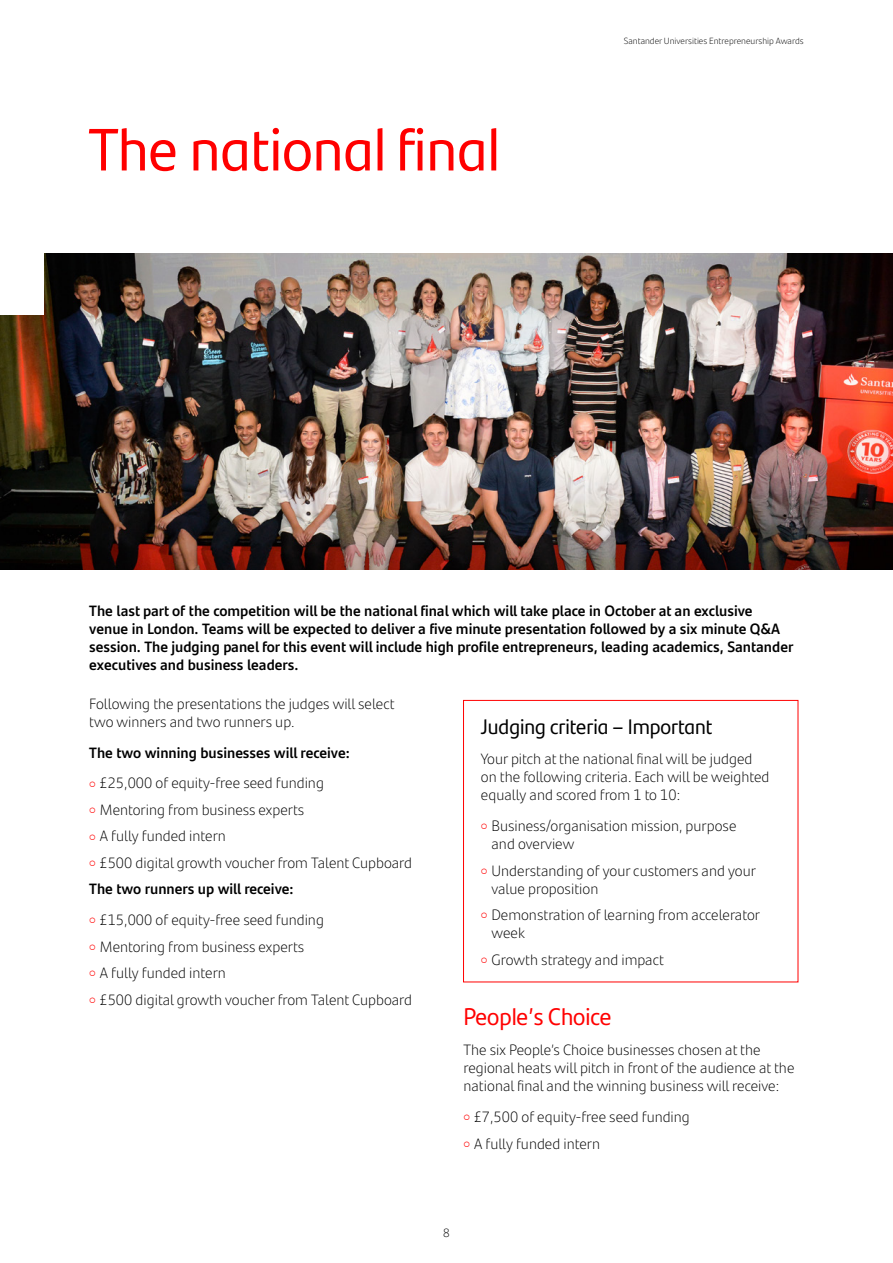
<style>
.page{position:relative;width:893px;height:1263px;background:#fff}
.page>*{position:absolute;margin:0;border:0;box-sizing:border-box;transform-origin:0 0}
.t1{font:60px "Santander Headline";color:#f00}
.t2{font:24px "Santander Headline";color:#f00}
.t3{font:21px "Santander Headline";color:#000}
.t4{font:300 15px/18px "Santander Text";color:#000}
.t5{font:700 15px/18px "Santander Text";color:#000}
.t6{font:300 12px "Santander Text";color:#000}
.t7{font:300 9px "Santander Text";color:#000}
.s1{color:#f00}
.s2{font-weight:700}
</style>
<div class="page">
<img style="left:0;top:253px;width:893px;height:316px">
<div style="left:0;top:0;width:44px;height:315px;background:#fff"></div>
<div style="left:463px;top:700px;width:335px;height:282px;border:1px solid #f00"></div>
<h1 class="t1" style="left:89px;top:104px;width:412px">The national final</h1>
<p class="t7" style="left:624px;top:34px;width:181px">Santander Universities Entrepreneurship Awards</p>
<p class="t5" style="left:89px;top:600px;width:706px">The last part of the competition will be the national final which will take place in October at an exclusive venue in London. Teams will be expected to deliver a five minute presentation followed by a six minute Q&amp;A session. The judging panel for this event will include high profile entrepreneurs, leading academics, Santander executives and business leaders.</p>
<p class="t4" style="left:89px;top:694px;width:307px">Following the presentations the judges will select two winners and two runners up.</p>
<p class="t5" style="left:89px;top:742px;width:262px">The two winning businesses will receive:</p>
<p class="t4" style="left:89px;top:773px;width:236px"><span class="s1">○</span> £25,000 of equity-free seed funding</p>
<p class="t4" style="left:89px;top:800px;width:217px"><span class="s1">○</span> Mentoring from business experts</p>
<p class="t4" style="left:89px;top:826px;width:138px"><span class="s1">○</span> A fully funded intern</p>
<p class="t4" style="left:89px;top:849px;width:324px;line-height:26.5px"><span class="s1">○</span> £500 digital growth voucher from Talent Cupboard<br><span class="s2">The two runners up will receive:</span></p>
<p class="t4" style="left:89px;top:910px;width:236px"><span class="s1">○</span> £15,000 of equity-free seed funding</p>
<p class="t4" style="left:89px;top:937px;width:217px"><span class="s1">○</span> Mentoring from business experts</p>
<p class="t4" style="left:89px;top:963px;width:138px"><span class="s1">○</span> A fully funded intern</p>
<p class="t4" style="left:89px;top:990px;width:324px"><span class="s1">○</span> £500 digital growth voucher from Talent Cupboard</p>
<h2 class="t2" style="left:463px;top:998px;width:149px">People’s Choice</h2>
<p class="t4" style="left:463px;top:1040px;width:332px">The six People’s Choice businesses chosen at the regional heats will pitch in front of the audience at the national final and the winning business will receive:</p>
<p class="t4" style="left:463px;top:1107px;width:228px"><span class="s1">○</span> £7,500 of equity-free seed funding</p>
<p class="t4" style="left:463px;top:1134px;width:138px"><span class="s1">○</span> A fully funded intern</p>
<h3 class="t3" style="left:481px;top:710px;width:233px">Judging criteria – Important</h3>
<p class="t4" style="left:481px;top:749px;width:290px">Your pitch at the national final will be judged on the following criteria. Each will be weighted equally and scored from 1 to 10:</p>
<p class="t4" style="left:491px;top:816px;width:246px;text-indent:-11px"><span class="s1">○</span> Business/organisation mission, purpose and overview</p>
<p class="t4" style="left:491px;top:861px;width:266px;text-indent:-11px"><span class="s1">○</span> Understanding of your customers and your value proposition</p>
<p class="t4" style="left:491px;top:905px;width:270px;text-indent:-11px"><span class="s1">○</span> Demonstration of learning from accelerator week</p>
<p class="t4" style="left:481px;top:950px;width:185px"><span class="s1">○</span> Growth strategy and impact</p>
<p class="t6" style="left:443px;top:1223px;width:8px">8</p>
</div>
